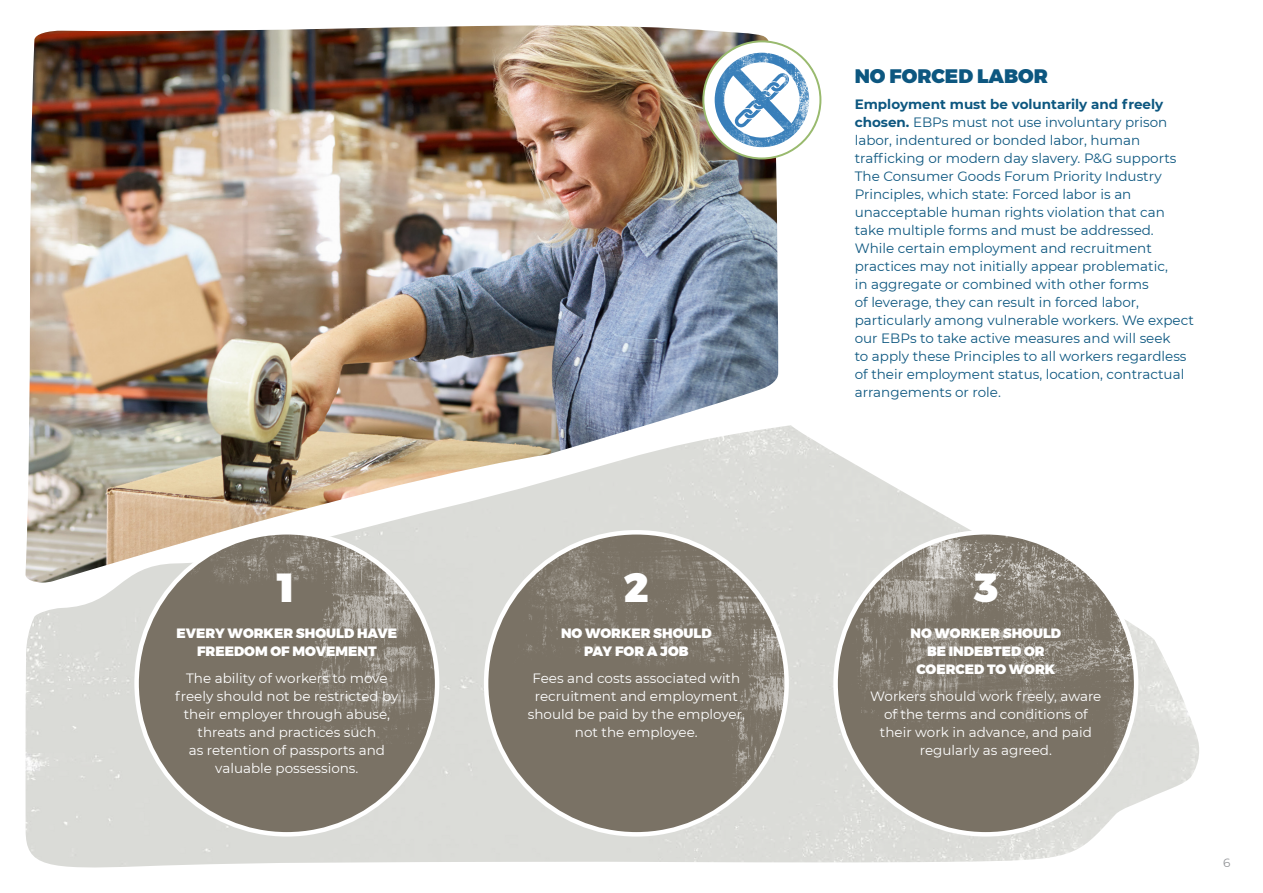
<style>
.page{position:relative;width:1263px;height:893px;background:#fff}
.page>*{position:absolute;margin:0;border:0;box-sizing:border-box;transform-origin:0 0}
.t1{font:900 40.5px "Montserrat";color:#fff}
.t2{font:900 19.5px "Montserrat";color:#0d5780}
.t3{font:13.5px/18px "Montserrat";color:#0d5780}
.t4{font:13.5px/18px "Montserrat";color:#fff;text-align:center}
.t5{font:900 13.5px/18px "Montserrat";color:#fff;text-align:center}
.t6{font:12px "Montserrat";color:#939598}
.s1{font-weight:700}
</style>
<div class="page">
<img style="left:25px;top:425px;width:1174px;height:443px">
<img style="left:26px;top:26px;width:752px;height:557px">
<img style="left:137px;top:532px;width:300px;height:302px">
<img style="left:486px;top:532px;width:301px;height:302px">
<img style="left:836px;top:532px;width:300px;height:302px">
<div style="left:703px;top:41px;width:117px;height:117px;background:#fff;border-radius:50%"></div>
<div style="left:702px;top:40px;width:119px;height:119px;border:2px solid #99ba6e;border-radius:50%"></div>
<img style="left:715px;top:53px;width:94px;height:94px">
<p class="t1" style="left:278px;top:554px;width:19px">1</p>
<p class="t5" style="left:177px;top:624px;width:222px">EVERY WORKER SHOULD HAVE<br>FREEDOM OF MOVEMENT</p>
<p class="t4" style="left:175px;top:668px;width:225px">The ability of workers to move freely should not be restricted by their employer through abuse, threats and practices such<br>as retention of passports and valuable possessions.</p>
<p class="t1" style="left:624px;top:554px;width:27px">2</p>
<p class="t5" style="left:561px;top:624px;width:152px">NO WORKER SHOULD<br>PAY FOR A JOB</p>
<p class="t4" style="left:528px;top:668px;width:218px">Fees and costs associated with recruitment and employment should be paid by the employer, not the employee.</p>
<p class="t2" style="left:855px;top:60px;width:195px">NO FORCED LABOR</p>
<p class="t3" style="left:855px;top:95px;width:341px"><span class="s1">Employment must be voluntarily and freely chosen.</span> EBPs must not use involuntary prison labor, indentured or bonded labor, human trafficking or modern day slavery. P&amp;G supports The Consumer Goods Forum Priority Industry Principles, which state: Forced labor is an unacceptable human rights violation that can take multiple forms and must be addressed.<br>While certain employment and recruitment practices may not initially appear problematic,<br>in aggregate or combined with other forms<br>of leverage, they can result in forced labor, particularly among vulnerable workers. We expect our EBPs to take active measures and will seek<br>to apply these Principles to all workers regardless of their employment status, location, contractual arrangements or role.</p>
<p class="t1" style="left:973px;top:554px;width:26px">3</p>
<p class="t5" style="left:910px;top:624px;width:152px">NO WORKER SHOULD<br>BE INDEBTED OR<br>COERCED TO WORK</p>
<p class="t4" style="left:870px;top:686px;width:233px">Workers should work freely, aware of the terms and conditions of their work in advance, and paid regularly as agreed.</p>
<p class="t6" style="left:1223px;top:855px;width:9px">6</p>
</div>
